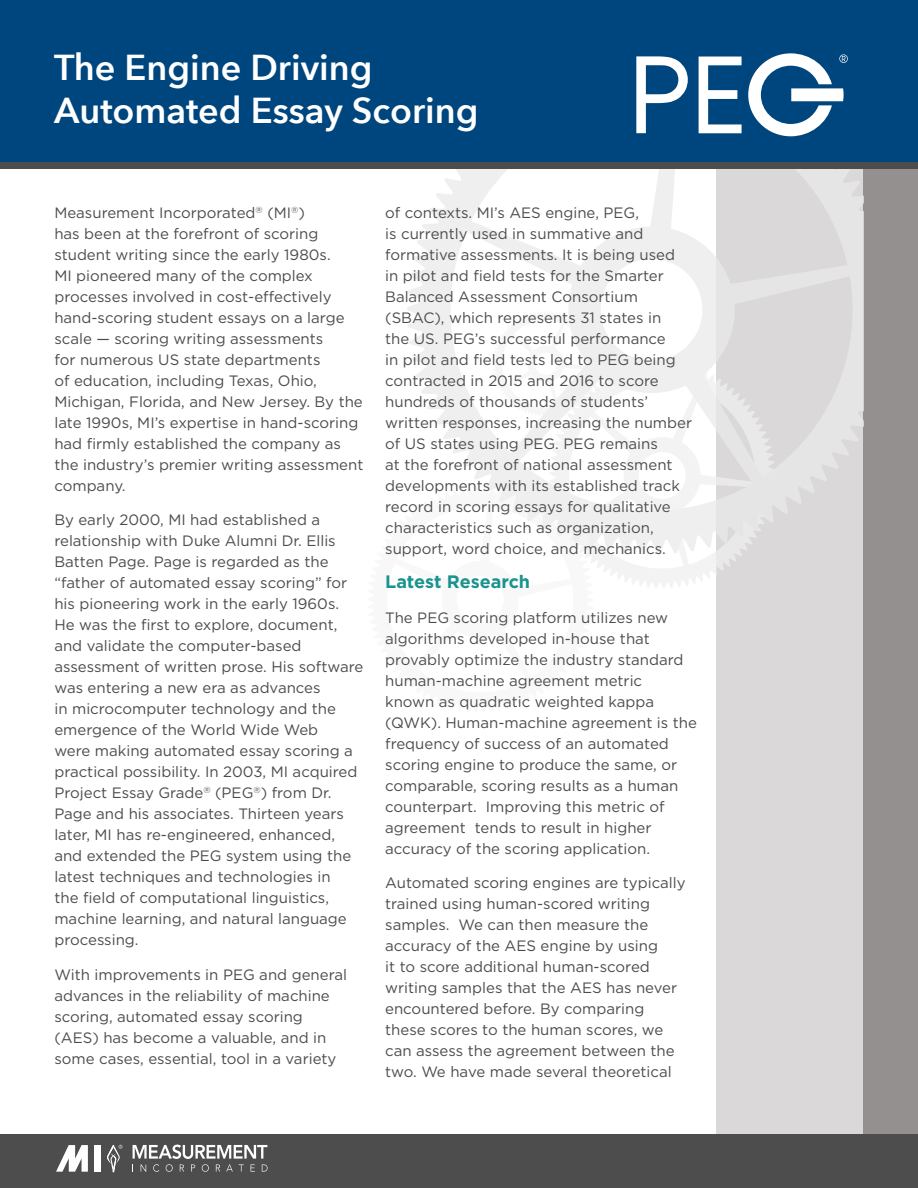
<style>
.page{position:relative;width:918px;height:1188px;background:#fff}
.page>*{position:absolute;margin:0;border:0;box-sizing:border-box;transform-origin:0 0}
.t1{font:600 36px/43.2px "Avenir Next";color:#fff}
.t2{font:700 18px "Gotham";color:#199390}
.t3{font:15px/21px "Gotham";color:#4d4c4c}
</style>
<div class="page">
<div style="left:716px;top:0;width:202px;height:1188px;background:#dad8d8"></div>
<div style="left:864px;top:0;width:54px;height:1188px;background:#959090"></div>
<div style="left:0;top:0;width:918px;height:163px;background:#00467e"></div>
<div style="left:0;top:1134px;width:918px;height:54px;background:#4d4d4d"></div>
<div style="left:94px;top:1145px;width:7px;height:27px;background:#fff"></div>
<svg style="left:56px;top:1145px;width:32px;height:27px"></svg>
<svg style="left:132px;top:1145px;width:136px;height:27px"></svg>
<svg style="left:107px;top:1145px;width:15px;height:27px"></svg>
<svg style="left:636px;top:56px;width:52px;height:77px"></svg>
<svg style="left:699px;top:57px;width:43px;height:76px"></svg>
<svg style="left:748px;top:53px;width:100px;height:83px"></svg>
<svg style="left:593px;top:555px;width:149px;height:33px;fill:#f3f3f3"></svg>
<svg style="left:407px;top:169px;width:457px;height:386px"></svg>
<div style="left:0;top:162px;width:918px;height:7px;background:#4d4d4d"></div>
<h1 class="t1" style="left:54px;top:44px;width:426px">The Engine Driving<br>Automated Essay Scoring</h1>
<p class="t3" style="left:54px;top:202px;width:311px">Measurement Incorporated<sup>®</sup> (MI<sup>®</sup>)<br>has been at the forefront of scoring student writing since the early 1980s.<br>MI pioneered many of the complex processes involved in cost-effectively hand-scoring student essays on a large scale — scoring writing assessments<br>for numerous US state departments<br>of education, including Texas, Ohio, Michigan, Florida, and New Jersey. By the late 1990s, MI’s expertise in hand-scoring had firmly established the company as the industry’s premier writing assessment company.</p>
<p class="t3" style="left:54px;top:509px;width:310px">By early 2000, MI had established a relationship with Duke Alumni Dr. Ellis Batten Page. Page is regarded as the “father of automated essay scoring” for his pioneering work in the early 1960s.<br>He was the first to explore, document, and validate the computer-based assessment of written prose. His software was entering a new era as advances<br>in microcomputer technology and the emergence of the World Wide Web<br>were making automated essay scoring a practical possibility. In 2003, MI acquired Project Essay Grade<sup>®</sup> (PEG<sup>®</sup>) from Dr.<br>Page and his associates. Thirteen years later, MI has re-engineered, enhanced, and extended the PEG system using the latest techniques and technologies in<br>the field of computational linguistics, machine learning, and natural language processing.</p>
<p class="t3" style="left:54px;top:964px;width:294px">With improvements in PEG and general advances in the reliability of machine scoring, automated essay scoring (AES) has become a valuable, and in some cases, essential, tool in a variety</p>
<p class="t3" style="left:385px;top:202px;width:308px">of contexts. MI’s AES engine, PEG,<br>is currently used in summative and formative assessments. It is being used<br>in pilot and field tests for the Smarter Balanced Assessment Consortium (SBAC), which represents 31 states in<br>the US. PEG’s successful performance<br>in pilot and field tests led to PEG being contracted in 2015 and 2016 to score hundreds of thousands of students’ written responses, increasing the number of US states using PEG. PEG remains<br>at the forefront of national assessment developments with its established track record in scoring essays for qualitative characteristics such as organization, support, word choice, and mechanics.</p>
<p class="t2" style="left:385px;top:571px;width:147px">Latest Research</p>
<p class="t3" style="left:385px;top:607px;width:313px">The PEG scoring platform utilizes new algorithms developed in-house that provably optimize the industry standard human-machine agreement metric<br>known as quadratic weighted kappa (QWK). Human-machine agreement is the frequency of success of an automated scoring engine to produce the same, or comparable, scoring results as a human counterpart. Improving this metric of agreement tends to result in higher accuracy of the scoring application.</p>
<p class="t3" style="left:385px;top:872px;width:302px">Automated scoring engines are typically trained using human-scored writing samples. We can then measure the accuracy of the AES engine by using<br>it to score additional human-scored writing samples that the AES has never encountered before. By comparing these scores to the human scores, we can assess the agreement between the two. We have made several theoretical</p>
</div>
